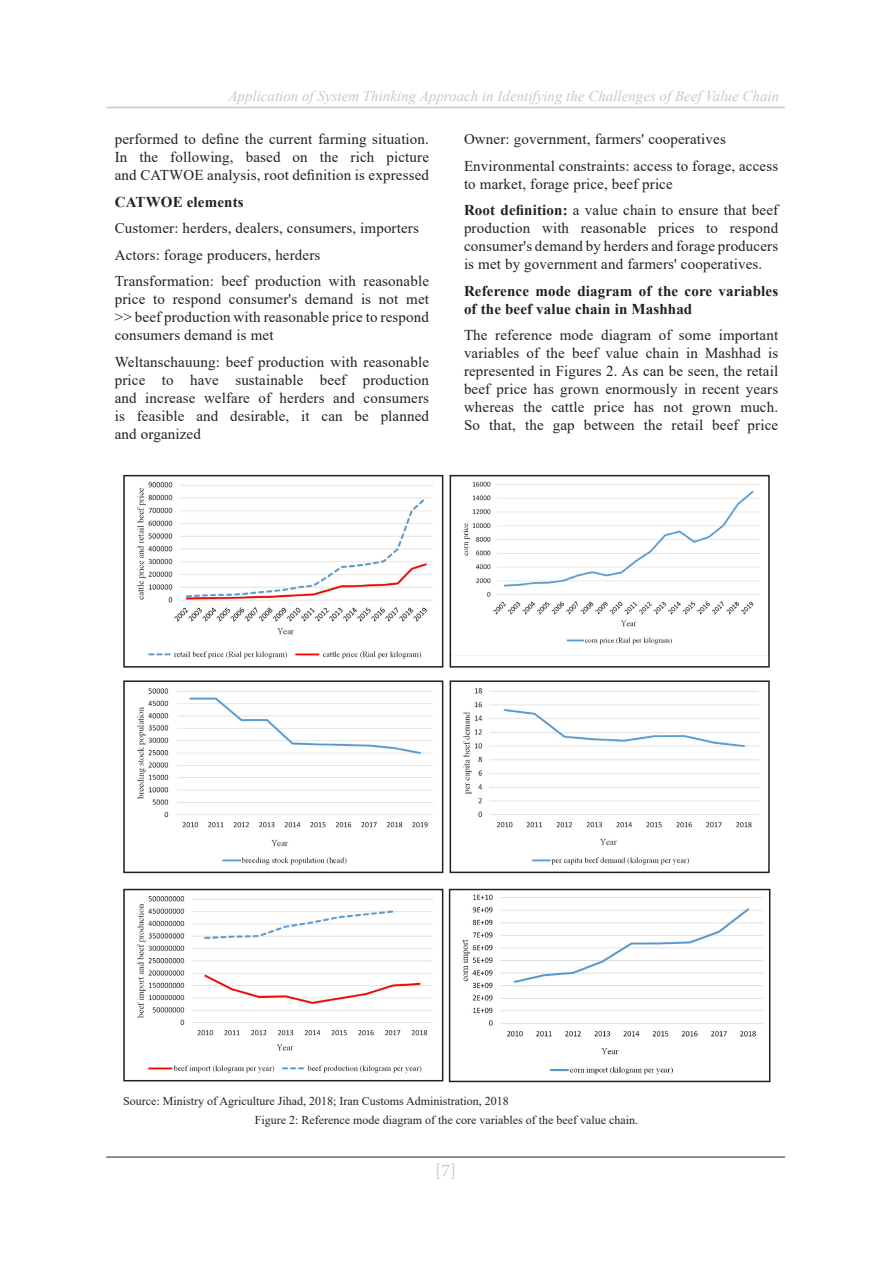
<style>
.page{position:relative;width:893px;height:1263px;background:#fff}
.page>*{position:absolute;margin:0;border:0;box-sizing:border-box;transform-origin:0 0}
.t1{font:18px "Minion Pro";color:#c7c8ca}
.odstavec{font:15px/18px "Times New Roman";letter-spacing:.01em;color:#231f20;text-align:justify}
.odstavec-2{font:700 15px/18px "Times New Roman";letter-spacing:.01em;color:#231f20}
.t2{font:italic 15px "Times New Roman";color:#c7c8ca}
.popisky_grafů-figure{font:12px "Times New Roman";color:#231f20}
.s1{font-weight:700}
</style>
<div class="page">
<hr style="left:106px;top:1157px;width:679px;height:1px;background:#231f20">
<hr style="left:106px;top:107px;width:679px;height:1px;background:#c7c8ca">
<img style="left:137px;top:482px;width:87px;height:177px">
<img style="left:669px;top:484px;width:91px;height:160px">
<img style="left:137px;top:688px;width:210px;height:177px">
<div style="left:123px;top:680px;width:320px;height:193px;border:2px solid #231f20"></div>
<img style="left:531px;top:691px;width:228px;height:174px">
<div style="left:450px;top:680px;width:320px;height:193px;border:2px solid #231f20"></div>
<img style="left:137px;top:896px;width:296px;height:177px">
<div style="left:123px;top:889px;width:320px;height:192px;border:2px solid #231f20"></div>
<img style="left:461px;top:894px;width:302px;height:181px">
<div style="left:449px;top:889px;width:321px;height:193px;border:2px solid #231f20"></div>
<img style="left:224px;top:474px;width:445px;height:381px">
<p class="t2" style="left:228px;top:86px;width:552px">Application of System Thinking Approach in Identifying the Challenges of Beef Value Chain</p>
<p class="odstavec" style="left:115px;top:130px;width:316px">performed to define the current farming situation.<br>In the following, based on the rich picture and CATWOE analysis, root definition is expressed</p>
<p class="odstavec-2" style="left:115px;top:192px;width:130px">CATWOE elements</p>
<p class="odstavec" style="left:115px;top:219px;width:306px">Customer: herders, dealers, consumers, importers</p>
<p class="odstavec" style="left:115px;top:245px;width:207px">Actors: forage producers, herders</p>
<p class="odstavec" style="left:115px;top:272px;width:316px">Transformation: beef production with reasonable price to respond consumer's demand is not met &gt;&gt; beef production with reasonable price to respond consumers demand is met</p>
<p class="odstavec" style="left:115px;top:352px;width:316px">Weltanschauung: beef production with reasonable price to have sustainable beef production and increase welfare of herders and consumers is feasible and desirable, it can be planned and organized</p>
<p class="odstavec" style="left:464px;top:130px;width:263px">Owner: government, farmers' cooperatives</p>
<p class="odstavec" style="left:464px;top:156px;width:316px">Environmental constraints: access to forage, access to market, forage price, beef price</p>
<p class="odstavec" style="left:464px;top:201px;width:316px"><span class="s1">Root definition:</span> a value chain to ensure that beef production with reasonable prices to respond consumer's demand by herders and forage producers is met by government and farmers' cooperatives.</p>
<p class="odstavec-2" style="left:464px;top:281px;width:316px">Reference mode diagram of the core variables of the beef value chain in Mashhad</p>
<p class="odstavec" style="left:464px;top:326px;width:316px">The reference mode diagram of some important variables of the beef value chain in Mashhad is represented in Figures 2. As can be seen, the retail beef price has grown enormously in recent years whereas the cattle price has not grown much.<br>So that, the gap between the retail beef price</p>
<p class="popisky_grafů-figure" style="left:123px;top:1093px;width:387px">Source: Ministry of Agriculture Jihad, 2018; Iran Customs Administration, 2018</p>
<p class="popisky_grafů-figure" style="left:255px;top:1111px;width:385px">Figure 2: Reference mode diagram of the core variables of the beef value chain.</p>
<p class="t1" style="left:435px;top:1158px;width:23px">[7]</p>
</div>
